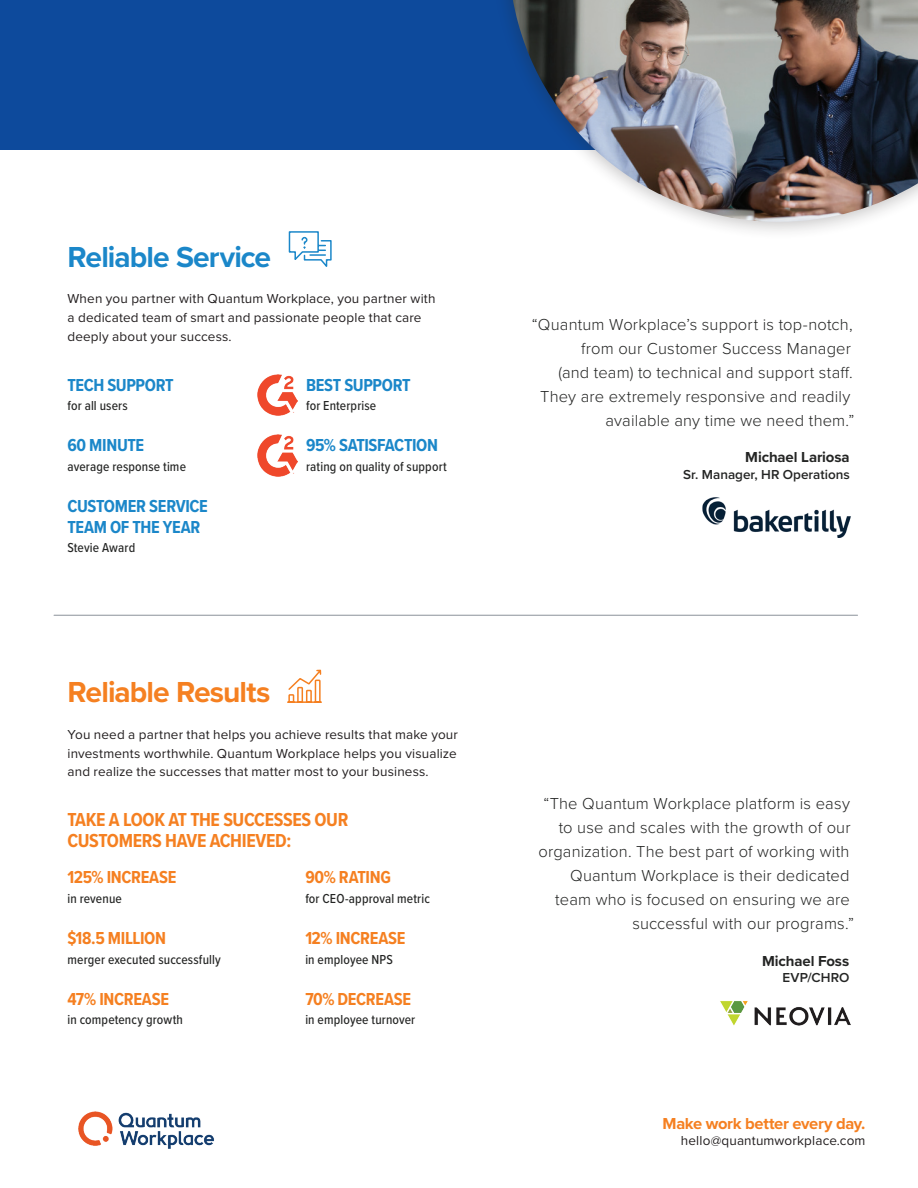
<style>
.page{position:relative;width:918px;height:1188px;background:#fff}
.page>*{position:absolute;margin:0;border:0;box-sizing:border-box;transform-origin:0 0}
.t1{font:700 30px "Proxima Nova";letter-spacing:-.03em;color:#1b87c9}
.t2{font:700 30px "Proxima Nova";letter-spacing:-.03em;color:#f58021}
.t3{font:700 19.5px/21px "Proxima Nova Cond";letter-spacing:-.02em;color:#f58021}
.t4{font:700 18px/21px "Proxima Nova Cond";letter-spacing:-.02em;color:#1b87c9}
.t5{font:700 18px "Proxima Nova Cond";letter-spacing:-.02em;color:#f58021}
.t6{font:300 16.5px/24px "Proxima Nova";letter-spacing:.01em;color:#242524;text-align:right}
.t7{font:700 16.5px "Proxima Nova";letter-spacing:-.02em;color:#f58021}
.t8{font:700 15px "Proxima Nova";letter-spacing:-.005em;color:#242524}
.t9{font:13.5px/18.8px "Proxima Nova";letter-spacing:.01em;color:#231f20}
.t10{font:500 13.5px "Proxima Nova Cond";letter-spacing:.01em;color:#242524}
.t11{font:600 13.5px "Proxima Nova";color:#242524}
</style>
<div class="page">
<div style="left:0;top:0;width:918px;height:150px;background:#0d4a9c"></div>
<img style="left:702px;top:497px;width:149px;height:41px">
<img style="left:720px;top:1001px;width:131px;height:25px">
<img style="left:257px;top:374px;width:40px;height:42px">
<img style="left:257px;top:435px;width:40px;height:41px">
<svg style="left:287px;top:669px;width:35px;height:34px"></svg>
<svg style="left:288px;top:231px;width:44px;height:36px"></svg>
<div style="left:490px;top:0;width:428px;height:241px;background:#231f20;opacity:.25"></div>
<img style="left:513px;top:0;width:405px;height:222px">
<hr style="left:54px;top:615px;width:804px;height:1px;background:#8a9199">
<img style="left:78px;top:1111px;width:136px;height:38px">
<h1 class="t1" style="left:68px;top:235px;width:205px">Reliable Service</h1>
<p class="t9" style="left:68px;top:289px;width:370px">When you partner with Quantum Workplace, you partner with a dedicated team of smart and passionate people that care deeply about your success.</p>
<p class="t4" style="left:68px;top:374px;width:108px">TECH SUPPORT</p>
<p class="t10" style="left:68px;top:396px;width:62px">for all users</p>
<p class="t4" style="left:68px;top:435px;width:78px">60 MINUTE</p>
<p class="t10" style="left:68px;top:456px;width:120px">average response time</p>
<p class="t4" style="left:68px;top:495px;width:142px">CUSTOMER SERVICE<br>TEAM OF THE YEAR</p>
<p class="t10" style="left:68px;top:538px;width:69px">Stevie Award</p>
<p class="t4" style="left:306px;top:374px;width:106px">BEST SUPPORT</p>
<p class="t10" style="left:306px;top:396px;width:72px">for Enterprise</p>
<p class="t4" style="left:306px;top:435px;width:134px">95% SATISFACTION</p>
<p class="t10" style="left:306px;top:456px;width:142px">rating on quality of support</p>
<h1 class="t2" style="left:68px;top:670px;width:205px">Reliable Results</h1>
<p class="t9" style="left:68px;top:724px;width:392px;text-align:justify">You need a partner that helps you achieve results that make your investments worthwhile. Quantum Workplace helps you visualize and realize the successes that matter most to your business.</p>
<p class="t3" style="left:68px;top:809px;width:283px">TAKE A LOOK AT THE SUCCESSES OUR<br>CUSTOMERS HAVE ACHIEVED:</p>
<p class="t5" style="left:68px;top:864px;width:111px">125% INCREASE</p>
<p class="t10" style="left:68px;top:888px;width:56px">in revenue</p>
<p class="t5" style="left:68px;top:925px;width:100px">$18.5 MILLION</p>
<p class="t10" style="left:68px;top:949px;width:155px">merger executed successfully</p>
<p class="t5" style="left:68px;top:986px;width:103px">47% INCREASE</p>
<p class="t10" style="left:68px;top:1010px;width:117px">in competency growth</p>
<p class="t5" style="left:305px;top:864px;width:87px">90% RATING</p>
<p class="t10" style="left:305px;top:888px;width:126px">for CEO-approval metric</p>
<p class="t5" style="left:305px;top:925px;width:102px">12% INCREASE</p>
<p class="t10" style="left:305px;top:949px;width:89px">in employee NPS</p>
<p class="t5" style="left:305px;top:986px;width:107px">70% DECREASE</p>
<p class="t10" style="left:305px;top:1010px;width:111px">in employee turnover</p>
<p class="t6" style="left:532px;top:311px;width:324px">“Quantum Workplace’s support is top-notch, from our Customer Success Manager<br>(and team) to technical and support staff.<br>They are extremely responsive and readily available any time we need them.”</p>
<p class="t8" style="left:745px;top:446px;width:106px">Michael Lariosa</p>
<p class="t11" style="left:683px;top:464px;width:168px">Sr. Manager, HR Operations</p>
<p class="t6" style="left:538px;top:791px;width:317px">“The Quantum Workplace platform is easy to use and scales with the growth of our organization. The best part of working with Quantum Workplace is their dedicated team who is focused on ensuring we are successful with our programs.”</p>
<p class="t8" style="left:762px;top:950px;width:89px">Michael Foss</p>
<p class="t11" style="left:783px;top:968px;width:68px">EVP/CHRO</p>
<p class="t7" style="left:662px;top:1111px;width:205px">Make work better every day.</p>
<p class="t9" style="left:681px;top:1130px;width:186px">hello@quantumworkplace.com</p>
</div>
